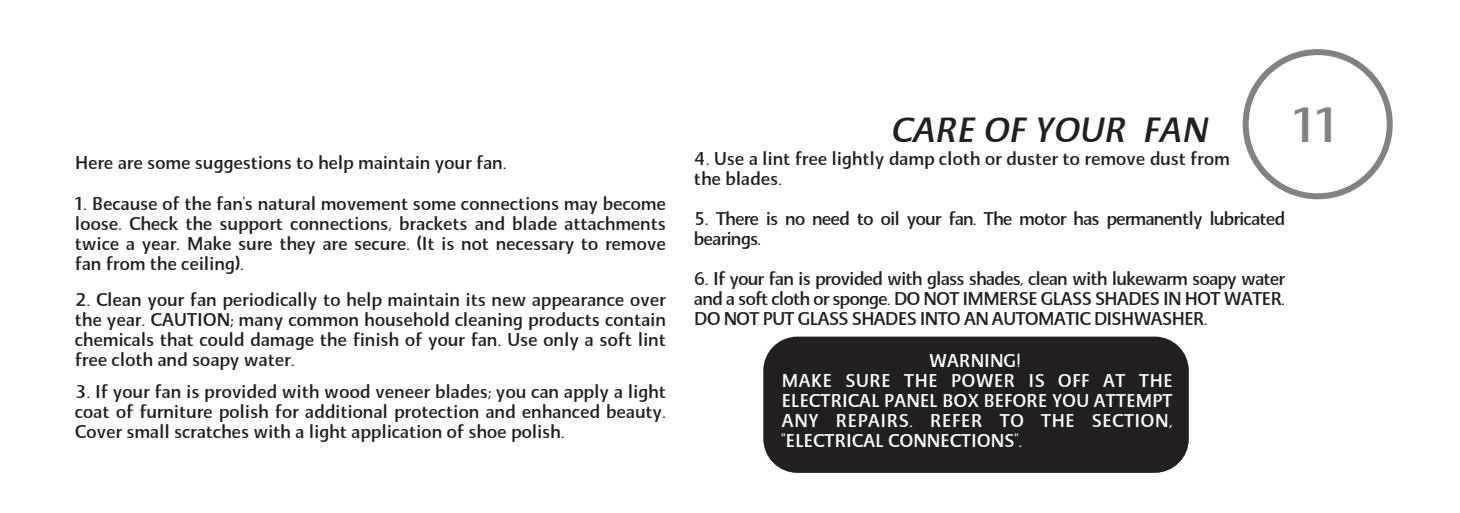
<style>
.page{position:relative;width:1460px;height:513px;background:#fff}
.page>*{position:absolute;margin:0;border:0;box-sizing:border-box;transform-origin:0 0}
.t1{font:500 48px "AI Quanta";color:#808285}
.t2{font:italic 500 34px "AI Quanta";color:#231f20}
.t3{font:500 18px/20px "AI Quanta";color:#231f20;text-align:justify}
.t4{font:500 18px/20px "AI Quanta";color:#fff}
.t5{font:500 18px/20px "AI Quanta";letter-spacing:-.04em;color:#231f20}
</style>
<div class="page">
<div style="left:763px;top:336px;width:425px;height:136px;background:#231f20;border-radius:34px"></div>
<div style="left:1242px;top:49px;width:150px;height:150px;border:6px solid #808285;border-radius:50%"></div>
<p class="t3" style="left:75px;top:153px;width:433px">Here are some suggestions to help maintain your fan.</p>
<p class="t3" style="left:75px;top:193px;width:592px">1. Because of the fan's natural movement some connections may become loose. Check the support connections, brackets and blade attachments twice a year. Make sure they are secure. (It is not necessary to remove fan from the ceiling).</p>
<p class="t3" style="left:75px;top:289px;width:592px">2. Clean your fan periodically to help maintain its new appearance over the year. CAUTION; many common household cleaning products contain chemicals that could damage the finish of your fan. Use only a soft lint free cloth and soapy water.</p>
<p class="t3" style="left:75px;top:381px;width:592px">3. If your fan is provided with wood veneer blades; you can apply a light coat of furniture polish for additional protection and enhanced beauty.<br>Cover small scratches with a light application of shoe polish.</p>
<h2 class="t2" style="left:889px;top:112px;width:324px">CARE OF YOUR FAN</h2>
<p class="t3" style="left:694px;top:149px;width:537px">4. Use a lint free lightly damp cloth or duster to remove dust from the blades.</p>
<p class="t5" style="left:694px;top:209px;width:592px">5. There is no need to oil your fan. The motor has permanently lubricated bearings.</p>
<p class="t3" style="left:694px;top:269px;width:592px">6. If your fan is provided with glass shades, clean with lukewarm soapy water and a soft cloth or sponge. DO NOT IMMERSE GLASS SHADES IN HOT WATER.<br>DO NOT PUT GLASS SHADES INTO AN AUTOMATIC DISHWASHER.</p>
<h1 class="t1" style="left:1292px;top:100px;width:47px">11</h1>
<p class="t4" style="left:781px;top:351px;width:392px;text-indent:147px">WARNING!<br>MAKE SURE THE POWER IS OFF AT THE<br>ELECTRICAL PANEL BOX BEFORE YOU ATTEMPT<br>ANY REPAIRS. REFER TO THE SECTION, "ELECTRICAL CONNECTIONS".</p>
</div>
